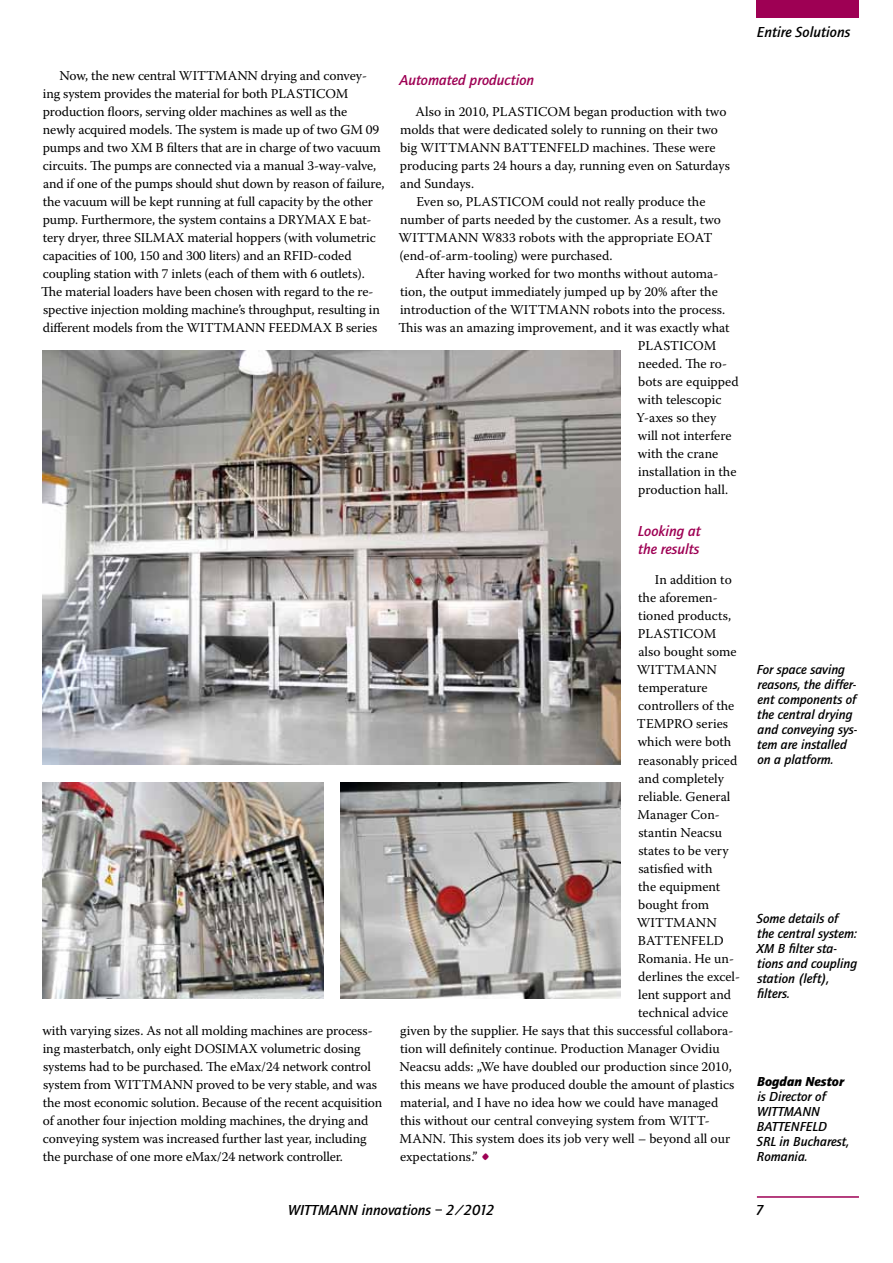
<style>
.page{position:relative;width:893px;height:1263px;background:#fff}
.page>*{position:absolute;margin:0;border:0;box-sizing:border-box;transform-origin:0 0}
.t1{font:italic 500 15px "Quay Sans";color:#000}
.t2{font:italic 500 15px/18px "Quay Sans";color:#9e0054}
.t3{font:13.5px/18px "Warnock Pro";color:#000}
.t4{font:italic 500 13.5px/15px "Quay Sans";color:#000}
.t5{font:italic 900 13.5px "Quay Sans";color:#000}
.s1{font-size:24px;color:#9e0054}
</style>
<div class="page">
<div style="left:757px;top:0;width:102px;height:18px;background:#9e0054"></div>
<hr style="left:757px;top:1196px;width:102px;height:2px;background:#9e0054">
<img style="left:43px;top:782px;width:280px;height:217px">
<img style="left:43px;top:350px;width:578px;height:414px">
<img style="left:340px;top:782px;width:281px;height:217px">
<p class="t3" style="left:41px;top:66px;width:345px;text-indent:18px">Now, the new central WITTMANN drying and convey&shy;ing system provides the material for both PLASTICOM production floors, serving older machines as well as the<br>newly acquired models. The system is made up of two GM 09 pumps and two XM B filters that are in charge of two vacuum circuits. The pumps are connected via a manual 3-way-valve, and if one of the pumps should shut down by reason of failure, the vacuum will be kept running at full capacity by the other pump. Furthermore, the system contains a DRYMAX E bat&shy;tery dryer, three SILMAX material hoppers (with volumetric capacities of 100, 150 and 300 liters) and an RFID-coded coupling station with 7 inlets (each of them with 6 outlets).<br>The material loaders have been chosen with regard to the re&shy;spective injection molding machine’s throughput, resulting in different models from the WITTMANN FEEDMAX B series</p>
<p class="t3" style="left:42px;top:1021px;width:342px">with varying sizes. As not all molding machines are process&shy;ing masterbatch, only eight DOSIMAX volumetric dosing systems had to be purchased. The eMax/24 network control system from WITTMANN proved to be very stable, and was the most economic solution. Because of the recent acquisition of another four injection molding machines, the drying and conveying system was increased further last year, including the purchase of one more eMax/24 network controller.</p>
<p class="t2" style="left:399px;top:71px;width:136px">Automated production</p>
<p class="t3" style="left:416px;top:102px;width:312px">Also in 2010, PLASTICOM began production with two</p>
<p class="t3" style="left:400px;top:120px;width:320px">molds that were dedicated solely to running on their two</p>
<p class="t3" style="left:400px;top:138px;width:317px">big WITTMANN BATTENFELD machines. These were</p>
<p class="t3" style="left:400px;top:156px;width:331px">producing parts 24 hours a day, running even on Saturdays</p>
<p class="t3" style="left:400px;top:174px;width:76px">and Sundays.</p>
<p class="t3" style="left:417px;top:192px;width:290px">Even so, PLASTICOM could not really produce the</p>
<p class="t3" style="left:400px;top:210px;width:323px">number of parts needed by the customer. As a result, two</p>
<p class="t3" style="left:399px;top:228px;width:315px">WITTMANN W833 robots with the appropriate EOAT</p>
<p class="t3" style="left:399px;top:246px;width:215px">(end-of-arm-tooling) were purchased.</p>
<p class="t3" style="left:416px;top:264px;width:304px">After having worked for two months without automa-</p>
<p class="t3" style="left:400px;top:282px;width:319px">tion, the output immediately jumped up by 20% after the</p>
<p class="t3" style="left:400px;top:300px;width:327px">introduction of the WITTMANN robots into the process.</p>
<p class="t3" style="left:398px;top:318px;width:333px">This was an amazing improvement, and it was exactly what</p>
<p class="t3" style="left:638px;top:336px;width:80px">PLASTICOM</p>
<p class="t3" style="left:638px;top:354px;width:90px">needed. The ro-</p>
<p class="t3" style="left:638px;top:372px;width:102px">bots are equipped</p>
<p class="t3" style="left:638px;top:390px;width:85px">with telescopic</p>
<p class="t3" style="left:637px;top:408px;width:81px">Y-axes so they</p>
<p class="t3" style="left:638px;top:426px;width:95px">will not interfere</p>
<p class="t3" style="left:638px;top:444px;width:82px">with the crane</p>
<p class="t3" style="left:638px;top:463px;width:100px">installation in the</p>
<p class="t3" style="left:638px;top:481px;width:92px">production hall.</p>
<p class="t2" style="left:638px;top:522px;width:65px">Looking at the results</p>
<p class="t3" style="left:655px;top:571px;width:78px">In addition to</p>
<p class="t3" style="left:638px;top:589px;width:81px">the aforemen-</p>
<p class="t3" style="left:638px;top:607px;width:95px">tioned products,</p>
<p class="t3" style="left:638px;top:625px;width:80px">PLASTICOM</p>
<p class="t3" style="left:638px;top:643px;width:100px">also bought some</p>
<p class="t3" style="left:637px;top:661px;width:81px">WITTMANN</p>
<p class="t3" style="left:638px;top:679px;width:71px">temperature</p>
<p class="t3" style="left:638px;top:697px;width:98px">controllers of the</p>
<p class="t3" style="left:637px;top:715px;width:93px">TEMPRO series</p>
<p class="t3" style="left:638px;top:733px;width:95px">which were both</p>
<p class="t3" style="left:638px;top:751px;width:101px">reasonably priced</p>
<p class="t3" style="left:638px;top:769px;width:87px">and completely</p>
<p class="t3" style="left:638px;top:787px;width:94px">reliable. General</p>
<p class="t3" style="left:638px;top:805px;width:84px">Manager Con-</p>
<p class="t3" style="left:638px;top:823px;width:85px">stantin Neacsu</p>
<p class="t3" style="left:638px;top:841px;width:92px">states to be very</p>
<p class="t3" style="left:638px;top:859px;width:76px">satisfied with</p>
<p class="t3" style="left:638px;top:877px;width:84px">the equipment</p>
<p class="t3" style="left:638px;top:895px;width:72px">bought from</p>
<p class="t3" style="left:637px;top:913px;width:81px">WITTMANN</p>
<p class="t3" style="left:638px;top:931px;width:87px">BATTENFELD</p>
<p class="t3" style="left:638px;top:949px;width:98px">Romania. He un-</p>
<p class="t3" style="left:638px;top:967px;width:103px">derlines the excel-</p>
<p class="t3" style="left:638px;top:985px;width:94px">lent support and</p>
<p class="t3" style="left:638px;top:1003px;width:91px">technical advice</p>
<p class="t3" style="left:400px;top:1021px;width:335px">given by the supplier. He says that this successful collabora-</p>
<p class="t3" style="left:400px;top:1039px;width:321px">tion will definitely continue. Production Manager Ovidiu</p>
<p class="t3" style="left:400px;top:1057px;width:334px">Neacsu adds: „We have doubled our production since 2010,</p>
<p class="t3" style="left:400px;top:1075px;width:336px">this means we have produced double the amount of plastics</p>
<p class="t3" style="left:400px;top:1093px;width:320px">material, and I have no idea how we could have managed</p>
<p class="t3" style="left:400px;top:1111px;width:311px">this without our central conveying system from WITT-</p>
<p class="t3" style="left:399px;top:1129px;width:332px">MANN. This system does its job very well – beyond all our</p>
<p class="t3" style="left:400px;top:1147px;width:92px">expectations.” <span class="s1">•</span></p>
<p class="t1" style="left:757px;top:23px;width:95px">Entire Solutions</p>
<p class="t4" style="left:757px;top:662px;width:102px">For space saving reasons, the differ&shy;ent components of the central drying and conveying sys&shy;tem are installed on a platform.</p>
<p class="t4" style="left:757px;top:911px;width:102px">Some details of the central system:<br>XM B filter sta&shy;tions and coupling station (left), filters.</p>
<p class="t5" style="left:757px;top:1073px;width:88px">Bogdan Nestor</p>
<p class="t4" style="left:757px;top:1089px;width:94px">is Director of<br>WITTMANN<br>BATTENFELD<br>SRL in Bucharest,<br>Romania.</p>
<p class="t1" style="left:288px;top:1201px;width:208px">WITTMANN innovations – 2/2012</p>
<p class="t1" style="left:756px;top:1201px;width:10px">7</p>
</div>
